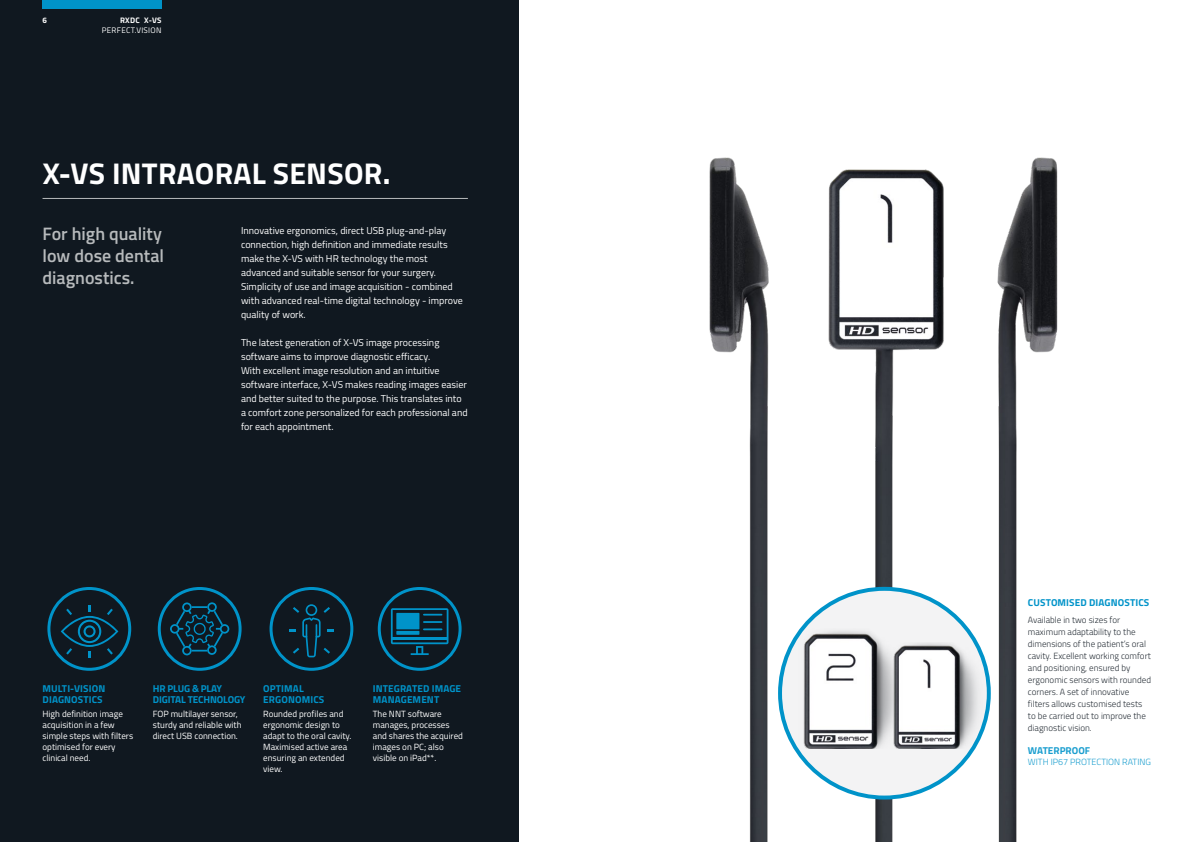
<style>
.page{position:relative;width:1191px;height:842px;background:#fff}
.page>*{position:absolute;margin:0;border:0;box-sizing:border-box;transform-origin:0 0}
._01_titolo{font:700 30px "Titillium";letter-spacing:.01em;color:#fff}
._02_sottotitolo{font:600 18px/21.6px "Titillium";color:#b7babc}
.titolo{font:10px/14px "Titillium";color:#fff}
.TXT_base_bandier{font:700 10px/11px "Titillium";letter-spacing:.01em;color:#0093c9}
.TXT_base_bandier-2{font:700 10px/11px "Titillium";letter-spacing:-.015em;color:#0093c9}
.TXT_base_bandier-3{font:700 10px "Titillium";color:#1a9ecf}
.t1{font:9px/11px "Titillium";color:#fff}
.TXT_base_bandier-4{font:300 9px/12px "Titillium";color:#272f37}
.TXT_base_bandier-5{font:300 9px "Titillium";color:#1a9ecf}
.t2{font:8px "Titillium";letter-spacing:.04em;color:#fff}
.t3{font:700 8px "Titillium";letter-spacing:.035em;color:#fff}
</style>
<div class="page">
<div style="left:0;top:0;width:519px;height:842px;background:#101820"></div>
<hr style="left:43px;top:198px;width:425px;height:1px;background:#b7babc">
<div style="left:43px;top:0;width:119px;height:9px;background:#0093c9"></div>
<img style="left:965px;top:157px;width:93px;height:685px">
<img style="left:812px;top:169px;width:142px;height:673px">
<img style="left:709px;top:157px;width:92px;height:685px">
<div style="left:780px;top:589px;width:208px;height:208px;background:#f3f3f4;border-radius:50%"></div>
<img style="left:792px;top:628px;width:95px;height:120px">
<img style="left:887px;top:642px;width:103px;height:106px">
<div style="left:269px;top:587px;width:84px;height:84px;border:3px solid #0093c9;border-radius:50%"></div>
<svg style="left:289px;top:604px;width:44px;height:53px"></svg>
<div style="left:47px;top:587px;width:84px;height:84px;border:3px solid #0093c9;border-radius:50%"></div>
<svg style="left:61px;top:605px;width:57px;height:53px"></svg>
<div style="left:158px;top:587px;width:84px;height:84px;border:3px solid #0093c9;border-radius:50%"></div>
<div style="left:378px;top:587px;width:83px;height:84px;border:3px solid #0093c9;border-radius:50%"></div>
<svg style="left:391px;top:608px;width:57px;height:47px"></svg>
<div style="left:396px;top:613px;width:23px;height:16px;background:#0093c9"></div>
<svg style="left:396px;top:631px;width:23px;height:4px"></svg>
<svg style="left:170px;top:602px;width:59px;height:53px"></svg>
<p class="t3" style="left:43px;top:14px;width:6px">6</p>
<p class="t3" style="left:120px;top:14px;width:43px">RXDC X-VS</p>
<p class="t2" style="left:102px;top:24px;width:61px">PERFECT.VISION</p>
<p class="_01_titolo" style="left:43px;top:151px;width:349px">X-VS INTRAORAL SENSOR.</p>
<p class="_02_sottotitolo" style="left:43px;top:222px;width:123px">For high quality low dose dental diagnostics.</p>
<p class="titolo" style="left:241px;top:223px;width:223px">Innovative ergonomics, direct USB plug-and-play connection, high definition and immediate results make the X-VS with HR technology the most advanced and suitable sensor for your surgery.<br>Simplicity of use and image acquisition - combined with advanced real-time digital technology - improve quality of work.</p>
<p class="titolo" style="left:241px;top:335px;width:200px">The latest generation of X-VS image processing software aims to improve diagnostic efficacy.</p>
<p class="titolo" style="left:241px;top:363px;width:228px">With excellent image resolution and an intuitive software interface, X-VS makes reading images easier and better suited to the purpose. This translates into a comfort zone personalized for each professional and for each appointment.</p>
<p class="TXT_base_bandier" style="left:43px;top:682px;width:64px">MULTI-VISION<br>DIAGNOSTICS</p>
<p class="t1" style="left:43px;top:708px;width:92px">High definition image acquisition in a few simple steps with filters optimised for every clinical need.</p>
<p class="TXT_base_bandier-2" style="left:153px;top:682px;width:94px">HR PLUG &amp; PLAY<br>DIGITAL TECHNOLOGY</p>
<p class="t1" style="left:153px;top:708px;width:90px">FOP multilayer sensor, sturdy and reliable with direct USB connection.</p>
<p class="TXT_base_bandier" style="left:263px;top:682px;width:63px">OPTIMAL<br>ERGONOMICS</p>
<p class="t1" style="left:263px;top:708px;width:90px">Rounded profiles and ergonomic design to adapt to the oral cavity.<br>Maximised active area ensuring an extended view.</p>
<p class="TXT_base_bandier" style="left:373px;top:682px;width:90px">INTEGRATED IMAGE<br>MANAGEMENT</p>
<p class="t1" style="left:373px;top:708px;width:92px">The NNT software manages, processes and shares the acquired images on PC; also visible on iPad**.</p>
<p class="TXT_base_bandier" style="left:1028px;top:596px;width:123px">CUSTOMISED DIAGNOSTICS</p>
<p class="TXT_base_bandier-4" style="left:1028px;top:614px;width:125px">Available in two sizes for maximum adaptability to the dimensions of the patient’s oral cavity. Excellent working comfort and positioning, ensured by ergonomic sensors with rounded corners. A set of innovative filters allows customised tests to be carried out to improve the diagnostic vision.</p>
<p class="TXT_base_bandier-3" style="left:1028px;top:743px;width:64px">WATERPROOF</p>
<p class="TXT_base_bandier-5" style="left:1028px;top:756px;width:125px">WITH IP67 PROTECTION RATING</p>
</div>
